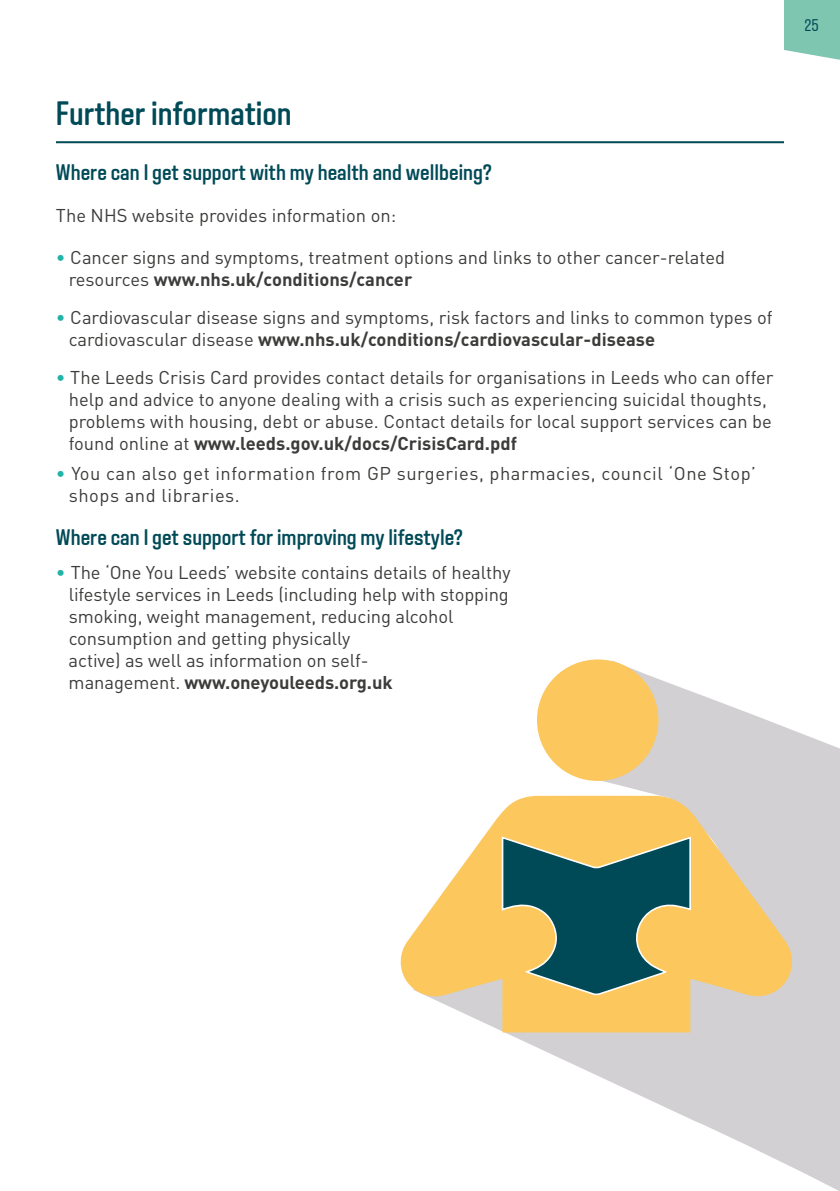
<style>
.page{position:relative;width:840px;height:1191px;background:#fff}
.page>*{position:absolute;margin:0;border:0;box-sizing:border-box;transform-origin:0 0}
.t1{font:500 33.8px "Aveny TLBU";color:#004a57}
.t2{font:500 22.6px "Aveny TLBU";color:#004a57}
.t3{font:18.4px/22px "DIN";color:#3c3c3b}
.t4{font:18.4px/22px "DIN";letter-spacing:.03em;color:#3c3c3b}
.t5{font:17px "Aveny TLBU";color:#004a57}
.s1{color:#21b3a8}
.s2{font-weight:700}
</style>
<div class="page">
<svg style="left:784px;top:0;width:55px;height:60px;background:#8acab7"></svg>
<hr style="left:56px;top:141px;width:727px;height:2px;background:#004a57">
<svg style="left:502px;top:660px;width:337px;height:531px;fill:#d2d0d2"></svg>
<svg style="left:400px;top:795px;width:394px;height:237px;fill:#fcc75c"></svg>
<div style="left:536px;top:659px;width:122px;height:122px;background:#fcc75c;border-radius:50%"></div>
<svg style="left:500px;top:835px;width:191px;height:161px;background:#6e825f"></svg>
<h1 class="t1" style="left:56px;top:94px;width:237px">Further information</h1>
<p class="t2" style="left:56px;top:160px;width:437px">Where can I get support with my health and wellbeing?</p>
<p class="t3" style="left:56px;top:204px;width:341px">The NHS website provides information on:</p>
<p class="t3" style="left:69px;top:246px;width:657px;text-indent:-13px"><span class="s1">•</span> Cancer signs and symptoms, treatment options and links to other cancer-related resources <span class="s2">www.nhs.uk/conditions/cancer</span></p>
<p class="t3" style="left:69px;top:306px;width:705px;text-indent:-13px"><span class="s1">•</span> Cardiovascular disease signs and symptoms, risk factors and links to common types of cardiovascular disease <span class="s2">www.nhs.uk/conditions/cardiovascular-disease</span></p>
<p class="t3" style="left:69px;top:366px;width:706px;text-indent:-13px"><span class="s1">•</span> The Leeds Crisis Card provides contact details for organisations in Leeds who can offer help and advice to anyone dealing with a crisis such as experiencing suicidal thoughts, problems with housing, debt or abuse. Contact details for local support services can be found online at <span class="s2">www.leeds.gov.uk/docs/CrisisCard.pdf</span></p>
<p class="t4" style="left:69px;top:462px;width:688px;text-indent:-13px"><span class="s1">•</span> You can also get information from GP surgeries, pharmacies, council ‘One Stop’ shops and libraries.</p>
<p class="t2" style="left:56px;top:525px;width:408px">Where can I get support for improving my lifestyle?</p>
<p class="t3" style="left:69px;top:561px;width:443px;text-indent:-13px"><span class="s1">•</span> The ‘One You Leeds’ website contains details of healthy lifestyle services in Leeds (including help with stopping smoking, weight management, reducing alcohol consumption and getting physically<br>active) as well as information on self-<br>management. <span class="s2">www.oneyouleeds.org.uk</span></p>
<p class="t5" style="left:803px;top:16px;width:16px">25</p>
</div>
